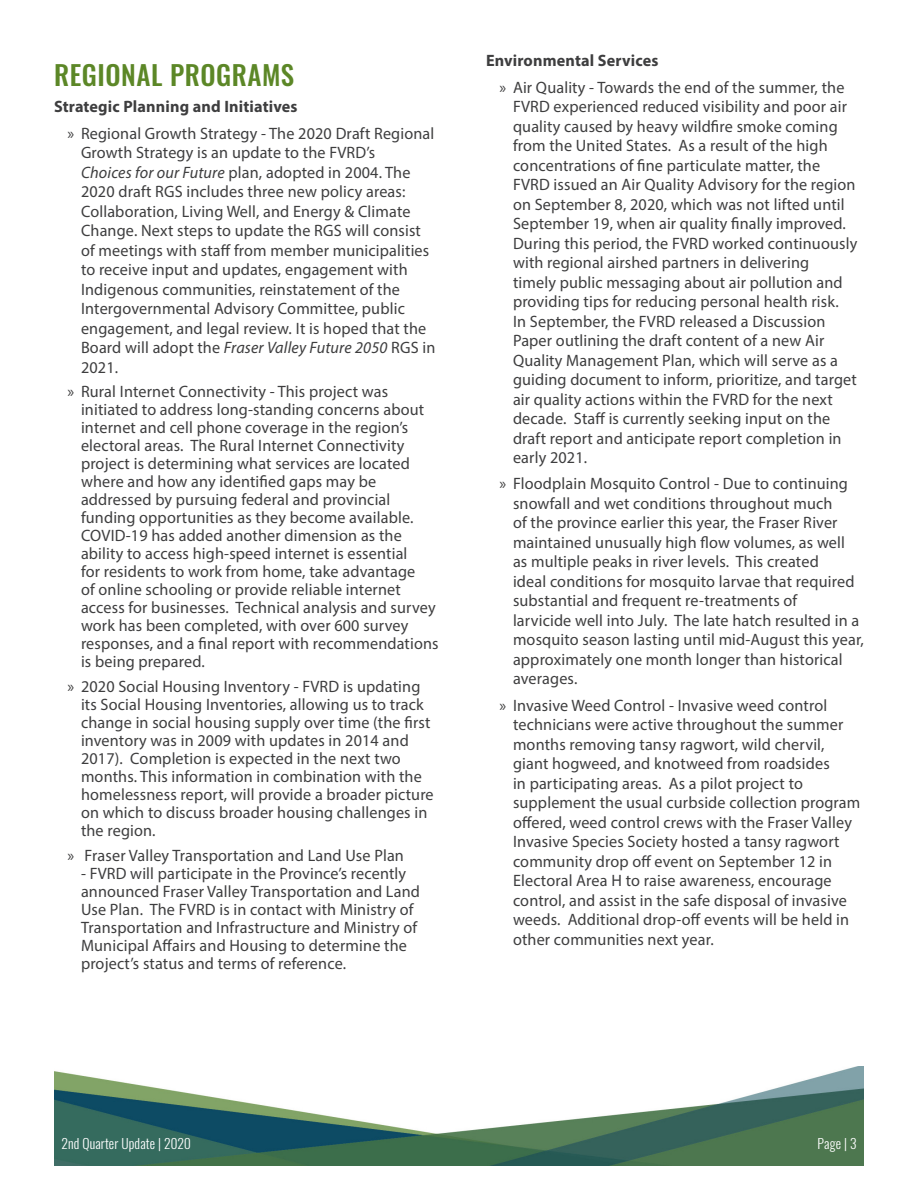
<style>
.page{position:relative;width:918px;height:1188px;background:#fff}
.page>*{position:absolute;margin:0;border:0;box-sizing:border-box;transform-origin:0 0}
.H2_DK_Green{font:500 27px "Oswald";letter-spacing:.02em;color:#5c8727}
.t1{font:16.5px/19.5px "Myriad Pro";letter-spacing:.01em;color:#3e3e3f}
.Body{font:700 16.5px "Myriad Pro";letter-spacing:.01em;color:#3e3e3f}
.t2{font:300 13.5px "Oswald";letter-spacing:.01em;color:#fff}
.s1{font-style:italic}
</style>
<div class="page">
<img style="left:54px;top:1066px;width:810px;height:100px">
<p class="H2_DK_Green" style="left:54px;top:61px;width:242px">REGIONAL PROGRAMS</p>
<p class="Body" style="left:54px;top:96px;width:245px">Strategic Planning and Initiatives</p>
<p class="t1" style="left:81px;top:123px;width:356px;text-indent:-14px">» Regional Growth Strategy - The 2020 Draft Regional Growth Strategy is an update to the FVRD’s<br><span class="s1">Choices for our Future</span> plan, adopted in 2004. The 2020 draft RGS includes three new policy areas:<br>Collaboration, Living Well, and Energy &amp; Climate Change. Next steps to update the RGS will consist of meetings with staff from member municipalities to receive input and updates, engagement with Indigenous communities, reinstatement of the Intergovernmental Advisory Committee, public engagement, and legal review. It is hoped that the Board will adopt the <span class="s1">Fraser Valley Future 2050</span> RGS in 2021.</p>
<p class="t1" style="left:81px;top:383px;width:359px;line-height:18px;text-indent:-14px">» Rural Internet Connectivity - This project was initiated to address long-standing concerns about internet and cell phone coverage in the region’s electoral areas. The Rural Internet Connectivity project is determining what services are located where and how any identified gaps may be addressed by pursuing federal and provincial funding opportunities as they become available.<br>COVID-19 has added another dimension as the ability to access high-speed internet is essential<br>for residents to work from home, take advantage<br>of online schooling or provide reliable internet access for businesses. Technical analysis and survey work has been completed, with over 600 survey responses, and a final report with recommendations is being prepared.</p>
<p class="t1" style="left:81px;top:677px;width:354px;line-height:18px;text-indent:-14px">» 2020 Social Housing Inventory - FVRD is updating its Social Housing Inventories, allowing us to track change in social housing supply over time (the first inventory was in 2009 with updates in 2014 and 2017). Completion is expected in the next two months. This information in combination with the homelessness report, will provide a broader picture on which to discuss broader housing challenges in the region.</p>
<p class="t1" style="left:68px;top:845px;width:338px">» Fraser Valley Transportation and Land Use Plan</p>
<p class="t1" style="left:81px;top:864px;width:341px;line-height:18px">- FVRD will participate in the Province’s recently announced Fraser Valley Transportation and Land Use Plan. The FVRD is in contact with Ministry of Transportation and Infrastructure and Ministry of Municipal Affairs and Housing to determine the project’s status and terms of reference.</p>
<p class="Body" style="left:486px;top:50px;width:174px">Environmental Services</p>
<p class="t1" style="left:513px;top:77px;width:346px;text-indent:-14px">» Air Quality - Towards the end of the summer, the FVRD experienced reduced visibility and poor air quality caused by heavy wildfire smoke coming from the United States. As a result of the high concentrations of fine particulate matter, the FVRD issued an Air Quality Advisory for the region on September 8, 2020, which was not lifted until September 19, when air quality finally improved.<br>During this period, the FVRD worked continuously with regional airshed partners in delivering<br>timely public messaging about air pollution and providing tips for reducing personal health risk.<br>In September, the FVRD released a Discussion Paper outlining the draft content of a new Air Quality Management Plan, which will serve as a guiding document to inform, prioritize, and target air quality actions within the FVRD for the next decade. Staff is currently seeking input on the draft report and anticipate report completion in early 2021.</p>
<p class="t1" style="left:513px;top:474px;width:352px;text-indent:-14px">» Floodplain Mosquito Control - Due to continuing snowfall and wet conditions throughout much<br>of the province earlier this year, the Fraser River maintained unusually high flow volumes, as well<br>as multiple peaks in river levels. This created<br>ideal conditions for mosquito larvae that required substantial and frequent re-treatments of<br>larvicide well into July. The late hatch resulted in a mosquito season lasting until mid-August this year, approximately one month longer than historical averages.</p>
<p class="t1" style="left:513px;top:695px;width:349px;text-indent:-14px">» Invasive Weed Control - Invasive weed control technicians were active throughout the summer months removing tansy ragwort, wild chervil, giant hogweed, and knotweed from roadsides<br>in participating areas. As a pilot project to supplement the usual curbside collection program offered, weed control crews with the Fraser Valley Invasive Species Society hosted a tansy ragwort community drop off event on September 12 in Electoral Area H to raise awareness, encourage control, and assist in the safe disposal of invasive weeds. Additional drop-off events will be held in other communities next year.</p>
<p class="t2" style="left:62px;top:1135px;width:131px">2nd Quarter Update | 2020</p>
<p class="t2" style="left:818px;top:1135px;width:40px">Page | 3</p>
</div>
